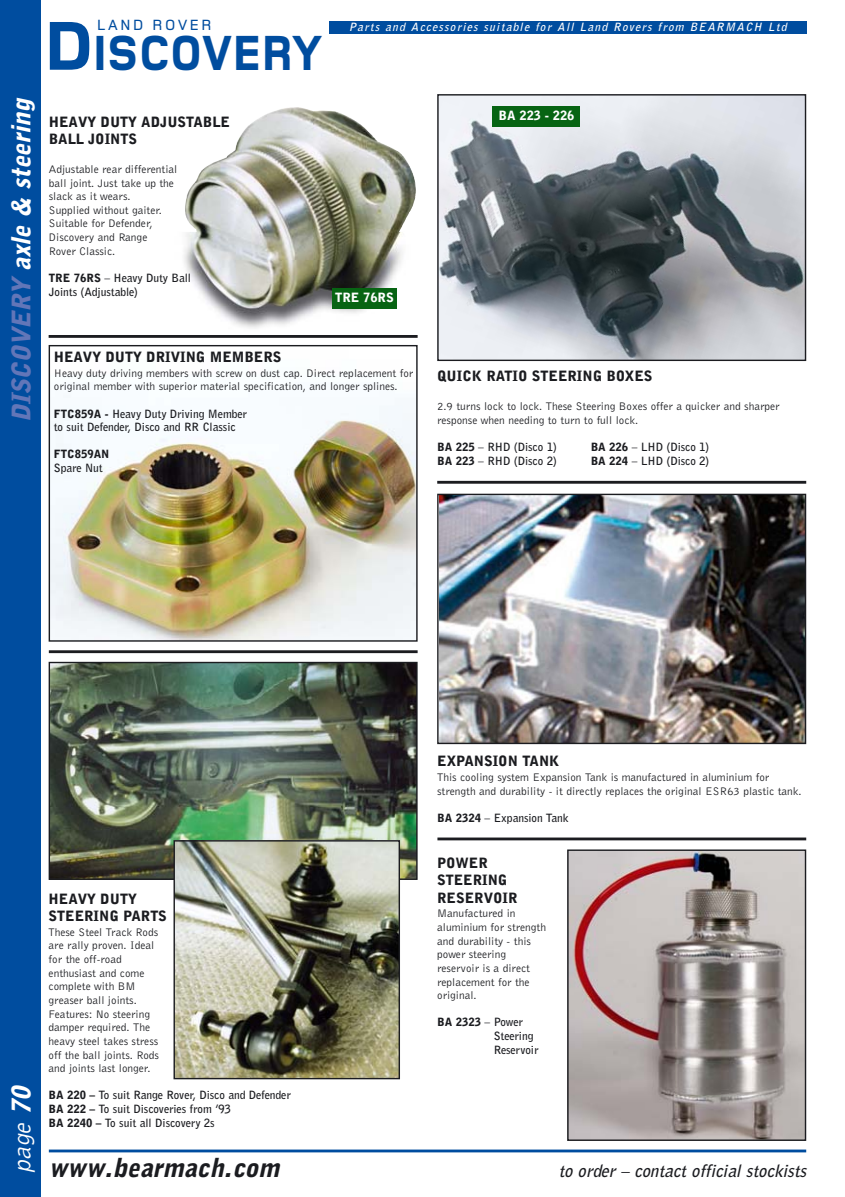
<style>
.page{position:relative;width:845px;height:1197px;background:#fff}
.page>*{position:absolute;margin:0;border:0;box-sizing:border-box;transform-origin:0 0}
.t1{font:800 51.2px "Foundry Monoline";letter-spacing:.03em;color:#004d9f;scale:.9 1}
.t2{font:italic 900 25.6px "Bell Gothic BT";color:#fff}
.t3{font:italic 900 25.6px "Bell Gothic BT";color:#1b1c20}
.t4{font:italic 25.6px "Bell Gothic BT";color:#fff}
.t5{font:italic 700 17px "Bell Gothic BT";color:#1b1c20}
.t6{font:500 15.4px "Foundry Monoline";letter-spacing:.17em;color:#004d9f}
.t7{font:900 14.2px/17px "Bell Gothic BT";color:#1b1c20}
.t8{font:900 12.8px "Bell Gothic BT";color:#fff}
.t9{font:11.4px/13.6px "Bell Gothic BT";color:#1b1c20}
.t10{font:700 11.4px/13.6px "Bell Gothic BT";color:#1b1c20}
.t11{font:italic 700 11.4px "Bell Gothic BT";letter-spacing:.11em;color:#fff}
.t12{font:900 11.4px "Bell Gothic BT";color:#1b1c20}
.s1{color:#6276b8}
.s2{font-size:71.6px}
.s3{font-weight:900}
</style>
<div class="page">
<img style="left:0;top:0;width:807px;height:1197px">
<h2 class="t2" style="left:11px;top:422px;width:325px;rotate:-90deg"><span class="s1">DISCOVERY</span> axle &amp; steering</h2>
<h3 class="t6" style="left:97px;top:20px;width:116px">LAND ROVER</h3>
<p class="t11" style="left:348px;top:23px;width:439px">Parts and Accessories suitable for All Land Rovers from BEARMACH Ltd</p>
<h1 class="t1" style="left:45px;top:34px;width:310px"><span class="s2">D</span>ISCOVERY</h1>
<p class="t7" style="left:49px;top:115px;width:182px">HEAVY DUTY ADJUSTABLE<br>BALL JOINTS</p>
<p class="t9" style="left:49px;top:163px;width:130px">Adjustable rear differential ball joint. Just take up the slack as it wears.<br>Supplied without gaiter.<br>Suitable for Defender,<br>Discovery and Range<br>Rover Classic.</p>
<p class="t10" style="left:49px;top:272px;width:144px"><span class="s3">TRE 76RS</span> – Heavy Duty Ball<br>Joints (Adjustable)</p>
<p class="t8" style="left:335px;top:292px;width:60px">TRE 76RS</p>
<p class="t7" style="left:54px;top:349px;width:229px">HEAVY DUTY DRIVING MEMBERS</p>
<p class="t9" style="left:54px;top:367px;width:361px">Heavy duty driving members with screw on dust cap. Direct replacement for original member with superior material specification, and longer splines.</p>
<p class="t10" style="left:54px;top:407px;width:195px"><span class="s3">FTC859A -</span> Heavy Duty Driving Member to suit Defender, Disco and RR Classic</p>
<p class="t12" style="left:54px;top:450px;width:57px">FTC859AN</p>
<p class="t10" style="left:54px;top:462px;width:50px">Spare Nut</p>
<p class="t8" style="left:498px;top:110px;width:77px">BA 223 - 226</p>
<p class="t7" style="left:437px;top:369px;width:217px">QUICK RATIO STEERING BOXES</p>
<p class="t9" style="left:437px;top:400px;width:344px">2.9 turns lock to lock. These Steering Boxes offer a quicker and sharper response when needing to turn to full lock.</p>
<p class="t10" style="left:437px;top:441px;width:121px"><span class="s3">BA 225</span> – RHD (Disco 1)</p>
<p class="t10" style="left:590px;top:441px;width:120px"><span class="s3">BA 226</span> – LHD (Disco 1)</p>
<p class="t10" style="left:437px;top:454px;width:121px"><span class="s3">BA 223</span> – RHD (Disco 2)</p>
<p class="t10" style="left:590px;top:454px;width:120px"><span class="s3">BA 224</span> – LHD (Disco 2)</p>
<h2 class="t4" style="left:13px;top:1173px;width:87px;rotate:-90deg">page <span class="s3">70</span></h2>
<p class="t7" style="left:49px;top:891px;width:120px">HEAVY DUTY<br>STEERING PARTS</p>
<p class="t9" style="left:49px;top:926px;width:112px">These Steel Track Rods are rally proven. Ideal for the off-road enthusiast and come complete with BM greaser ball joints.<br>Features: No steering damper required. The heavy steel takes stress off the ball joints. Rods and joints last longer.</p>
<p class="t10" style="left:49px;top:1089px;width:243px"><span class="s3">BA 220 –</span> To suit Range Rover, Disco and Defender<br><span class="s3">BA 222 –</span> To suit Discoveries from ’93<br><span class="s3">BA 2240 –</span> To suit all Discovery 2s</p>
<p class="t7" style="left:437px;top:754px;width:124px">EXPANSION TANK</p>
<p class="t9" style="left:437px;top:771px;width:366px">This cooling system Expansion Tank is manufactured in aluminium for strength and durability - it directly replaces the original ESR63 plastic tank.</p>
<p class="t10" style="left:437px;top:812px;width:133px"><span class="s3">BA 2324</span> – Expansion Tank</p>
<p class="t7" style="left:437px;top:856px;width:82px">POWER<br>STEERING<br>RESERVOIR</p>
<p class="t9" style="left:437px;top:907px;width:110px">Manufactured in aluminium for strength and durability - this power steering reservoir is a direct replacement for the original.</p>
<p class="t10" style="left:493px;top:1016px;width:46px;text-indent:-56px"><span class="s3">BA 2323</span> – Power<br>Steering<br>Reservoir</p>
<h2 class="t3" style="left:49px;top:1157px;width:232px">www.bearmach.com</h2>
<h3 class="t5" style="left:558px;top:1164px;width:249px">to order – contact official stockists</h3>
</div>
